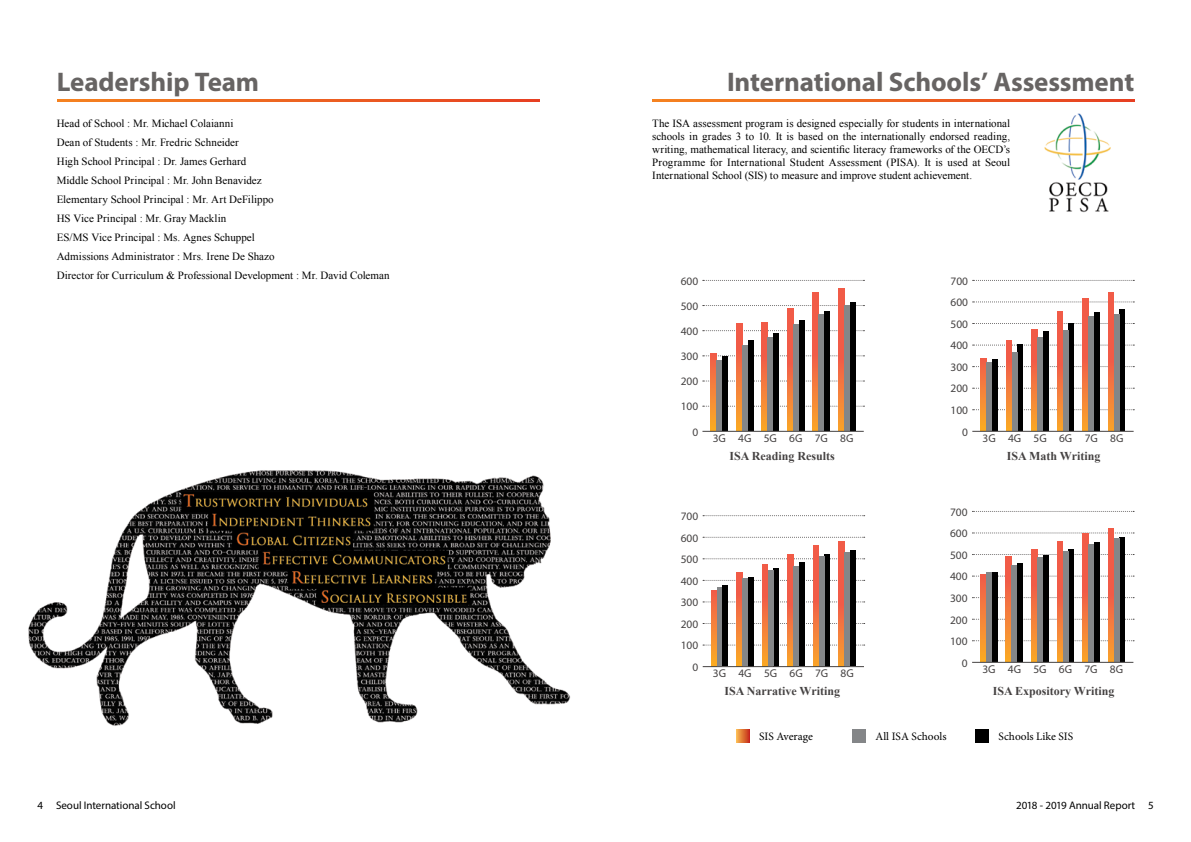
<style>
.page{position:relative;width:1191px;height:842px;background:#fff}
.page>*{position:absolute;margin:0;border:0;box-sizing:border-box;transform-origin:0 0}
.t1{font:700 27px "Myriad Pro";letter-spacing:-.005em;color:#676463}
.t2{font:700 12px "Times New Roman";color:#454242}
.t3{font:11.4px/21.6px "Myriad Pro";color:#454242}
.t4{font:11.4px "Minion Pro";letter-spacing:-.005em;color:#000}
.t5{font:11px/19px "Times New Roman";color:#000;text-align:justify}
.t6{font:11px "Myriad Pro";letter-spacing:-.005em;color:#000}
</style>
<div class="page">
<svg style="left:736px;top:729px;width:13px;height:14px"></svg>
<div style="left:852px;top:729px;width:13px;height:14px;background:#848688"></div>
<div style="left:975px;top:729px;width:14px;height:14px;background:#000"></div>
<svg style="left:703px;top:280px;width:161px;height:1px"></svg>
<svg style="left:703px;top:355px;width:161px;height:1px"></svg>
<svg style="left:703px;top:330px;width:161px;height:1px"></svg>
<svg style="left:703px;top:305px;width:161px;height:1px"></svg>
<svg style="left:703px;top:380px;width:161px;height:1px"></svg>
<svg style="left:703px;top:406px;width:161px;height:1px"></svg>
<svg style="left:711px;top:353px;width:5px;height:78px"></svg>
<div style="left:716px;top:361px;width:6px;height:70px;background:#848688"></div>
<div style="left:722px;top:356px;width:6px;height:75px;background:#000"></div>
<div style="left:747px;top:340px;width:6px;height:91px;background:#000"></div>
<svg style="left:736px;top:324px;width:6px;height:107px"></svg>
<div style="left:742px;top:346px;width:5px;height:85px;background:#848688"></div>
<div style="left:773px;top:334px;width:6px;height:97px;background:#000"></div>
<svg style="left:762px;top:323px;width:5px;height:108px"></svg>
<div style="left:767px;top:337px;width:6px;height:94px;background:#848688"></div>
<div style="left:798px;top:320px;width:6px;height:111px;background:#000"></div>
<svg style="left:787px;top:308px;width:6px;height:123px"></svg>
<div style="left:793px;top:325px;width:5px;height:106px;background:#848688"></div>
<div style="left:824px;top:311px;width:6px;height:120px;background:#000"></div>
<svg style="left:813px;top:293px;width:5px;height:138px"></svg>
<div style="left:818px;top:315px;width:6px;height:116px;background:#848688"></div>
<div style="left:849px;top:302px;width:6px;height:129px;background:#000"></div>
<svg style="left:838px;top:288px;width:6px;height:143px"></svg>
<div style="left:844px;top:305px;width:5px;height:126px;background:#848688"></div>
<svg style="left:972px;top:280px;width:162px;height:1px"></svg>
<svg style="left:972px;top:366px;width:162px;height:1px"></svg>
<svg style="left:972px;top:345px;width:162px;height:1px"></svg>
<svg style="left:972px;top:323px;width:162px;height:1px"></svg>
<svg style="left:972px;top:301px;width:162px;height:1px"></svg>
<svg style="left:972px;top:388px;width:162px;height:1px"></svg>
<svg style="left:972px;top:409px;width:162px;height:1px"></svg>
<svg style="left:980px;top:359px;width:6px;height:72px"></svg>
<div style="left:986px;top:362px;width:6px;height:69px;background:#848688"></div>
<div style="left:992px;top:359px;width:5px;height:72px;background:#000"></div>
<div style="left:1017px;top:344px;width:6px;height:87px;background:#000"></div>
<svg style="left:1006px;top:340px;width:5px;height:91px"></svg>
<div style="left:1011px;top:352px;width:6px;height:79px;background:#848688"></div>
<div style="left:1043px;top:332px;width:5px;height:99px;background:#000"></div>
<svg style="left:1031px;top:329px;width:6px;height:102px"></svg>
<div style="left:1037px;top:337px;width:6px;height:94px;background:#848688"></div>
<div style="left:1068px;top:323px;width:6px;height:108px;background:#000"></div>
<svg style="left:1057px;top:311px;width:6px;height:120px"></svg>
<div style="left:1063px;top:330px;width:5px;height:101px;background:#848688"></div>
<div style="left:1094px;top:313px;width:5px;height:118px;background:#000"></div>
<svg style="left:1082px;top:299px;width:6px;height:132px"></svg>
<div style="left:1088px;top:317px;width:6px;height:114px;background:#848688"></div>
<div style="left:1119px;top:309px;width:6px;height:122px;background:#000"></div>
<svg style="left:1108px;top:293px;width:6px;height:138px"></svg>
<div style="left:1114px;top:314px;width:5px;height:117px;background:#848688"></div>
<svg style="left:703px;top:515px;width:161px;height:1px"></svg>
<svg style="left:703px;top:601px;width:161px;height:1px"></svg>
<svg style="left:703px;top:580px;width:161px;height:1px"></svg>
<svg style="left:703px;top:558px;width:161px;height:1px"></svg>
<svg style="left:703px;top:537px;width:161px;height:1px"></svg>
<svg style="left:703px;top:623px;width:161px;height:1px"></svg>
<svg style="left:703px;top:645px;width:161px;height:1px"></svg>
<svg style="left:711px;top:590px;width:5px;height:76px"></svg>
<div style="left:716px;top:587px;width:6px;height:79px;background:#848688"></div>
<div style="left:722px;top:585px;width:6px;height:81px;background:#000"></div>
<div style="left:748px;top:577px;width:5px;height:89px;background:#000"></div>
<svg style="left:736px;top:573px;width:6px;height:93px"></svg>
<div style="left:742px;top:578px;width:6px;height:88px;background:#848688"></div>
<div style="left:773px;top:568px;width:6px;height:98px;background:#000"></div>
<svg style="left:762px;top:565px;width:5px;height:101px"></svg>
<div style="left:767px;top:571px;width:6px;height:95px;background:#848688"></div>
<div style="left:799px;top:562px;width:5px;height:104px;background:#000"></div>
<svg style="left:787px;top:555px;width:6px;height:111px"></svg>
<div style="left:793px;top:566px;width:6px;height:100px;background:#848688"></div>
<div style="left:824px;top:554px;width:6px;height:112px;background:#000"></div>
<svg style="left:813px;top:546px;width:5px;height:120px"></svg>
<div style="left:818px;top:556px;width:6px;height:110px;background:#848688"></div>
<div style="left:850px;top:550px;width:5px;height:116px;background:#000"></div>
<svg style="left:838px;top:541px;width:6px;height:125px"></svg>
<div style="left:844px;top:552px;width:6px;height:114px;background:#848688"></div>
<svg style="left:972px;top:511px;width:162px;height:1px"></svg>
<svg style="left:972px;top:597px;width:162px;height:1px"></svg>
<svg style="left:972px;top:576px;width:162px;height:1px"></svg>
<svg style="left:972px;top:554px;width:162px;height:1px"></svg>
<svg style="left:972px;top:532px;width:162px;height:1px"></svg>
<svg style="left:972px;top:619px;width:162px;height:1px"></svg>
<svg style="left:972px;top:640px;width:162px;height:1px"></svg>
<svg style="left:980px;top:574px;width:6px;height:88px"></svg>
<div style="left:986px;top:573px;width:5px;height:89px;background:#848688"></div>
<div style="left:991px;top:572px;width:6px;height:90px;background:#000"></div>
<div style="left:1017px;top:563px;width:6px;height:99px;background:#000"></div>
<svg style="left:1006px;top:556px;width:5px;height:106px"></svg>
<div style="left:1011px;top:565px;width:6px;height:97px;background:#848688"></div>
<div style="left:1042px;top:555px;width:6px;height:107px;background:#000"></div>
<svg style="left:1031px;top:549px;width:6px;height:113px"></svg>
<div style="left:1037px;top:557px;width:5px;height:105px;background:#848688"></div>
<div style="left:1068px;top:549px;width:6px;height:113px;background:#000"></div>
<svg style="left:1057px;top:541px;width:5px;height:121px"></svg>
<div style="left:1062px;top:552px;width:6px;height:110px;background:#848688"></div>
<div style="left:1093px;top:542px;width:6px;height:120px;background:#000"></div>
<svg style="left:1082px;top:533px;width:6px;height:129px"></svg>
<div style="left:1088px;top:545px;width:5px;height:117px;background:#848688"></div>
<div style="left:1119px;top:537px;width:6px;height:125px;background:#000"></div>
<svg style="left:1108px;top:528px;width:5px;height:134px"></svg>
<div style="left:1113px;top:538px;width:6px;height:124px;background:#848688"></div>
<img style="left:1044px;top:113px;width:67px;height:100px">
<img style="left:28px;top:470px;width:543px;height:256px">
<svg style="left:652px;top:99px;width:482px;height:3px"></svg>
<svg style="left:57px;top:99px;width:482px;height:3px"></svg>
<hr style="left:702px;top:431px;width:161px;height:1px;background:#454242">
<hr style="left:972px;top:431px;width:161px;height:1px;background:#454242">
<hr style="left:972px;top:662px;width:161px;height:1px;background:#454242">
<hr style="left:702px;top:666px;width:162px;height:1px;background:#454242">
<h1 class="t1" style="left:57px;top:64px;width:204px">Leadership Team</h1>
<h1 class="t1" style="left:727px;top:64px;width:409px">International Schools’ Assessment</h1>
<p class="t5" style="left:57px;top:113px;width:334px;text-align:left">Head of School : Mr. Michael Colaianni<br>Dean of Students : Mr. Fredric Schneider<br>High School Principal : Dr. James Gerhard<br>Middle School Principal : Mr. John Benavidez<br>Elementary School Principal : Mr. Art DeFilippo<br>HS Vice Principal : Mr. Gray Macklin<br>ES/MS Vice Principal : Ms. Agnes Schuppel<br>Admissions Administrator : Mrs. Irene De Shazo<br>Director for Curriculum &amp; Professional Development : Mr. David Coleman</p>
<p class="t5" style="left:652px;top:116px;width:359px;line-height:13.2px">The ISA assessment program is designed especially for students in international schools in grades 3 to 10. It is based on the internationally endorsed reading, writing, mathematical literacy, and scientific literacy frameworks of the OECD’s Programme for International Student Assessment (PISA). It is used at Seoul International School (SIS) to measure and improve student achievement.</p>
<p class="t3" style="left:680px;top:270px;width:19px">600</p>
<p class="t3" style="left:680px;top:295px;width:19px">500</p>
<p class="t3" style="left:680px;top:320px;width:19px">400</p>
<p class="t3" style="left:680px;top:345px;width:19px">300</p>
<p class="t3" style="left:680px;top:370px;width:19px">200</p>
<p class="t3" style="left:680px;top:396px;width:19px">100</p>
<p class="t3" style="left:692px;top:421px;width:7px">0</p>
<p class="t3" style="left:712px;top:427px;width:142px">3G 4G 5G 6G 7G 8G</p>
<p class="t2" style="left:729px;top:448px;width:107px">ISA Reading Results</p>
<p class="t3" style="left:950px;top:270px;width:19px">700<br>600</p>
<p class="t3" style="left:950px;top:313px;width:19px">500</p>
<p class="t3" style="left:950px;top:335px;width:19px">400</p>
<p class="t3" style="left:950px;top:356px;width:19px;text-align:right">300<br>200<br>100<br>0</p>
<p class="t3" style="left:982px;top:427px;width:142px">3G 4G 5G 6G 7G 8G</p>
<p class="t2" style="left:1006px;top:448px;width:95px">ISA Math Writing</p>
<p class="t3" style="left:680px;top:505px;width:19px">700<br>600</p>
<p class="t3" style="left:950px;top:501px;width:19px">700<br>600</p>
<p class="t3" style="left:680px;top:548px;width:19px">500</p>
<p class="t3" style="left:950px;top:544px;width:19px">500</p>
<p class="t3" style="left:680px;top:570px;width:19px">400</p>
<p class="t3" style="left:950px;top:566px;width:19px">400</p>
<p class="t3" style="left:680px;top:591px;width:19px;text-align:right">300<br>200<br>100<br>0</p>
<p class="t3" style="left:713px;top:663px;width:142px">3G 4G 5G 6G 7G 8G</p>
<p class="t3" style="left:950px;top:587px;width:19px;text-align:right">300<br>200<br>100<br>0</p>
<p class="t3" style="left:982px;top:658px;width:142px">3G 4G 5G 6G 7G 8G</p>
<p class="t2" style="left:724px;top:683px;width:117px">ISA Narrative Writing</p>
<p class="t2" style="left:992px;top:683px;width:123px">ISA Expository Writing</p>
<p class="t4" style="left:759px;top:729px;width:55px">SIS Average</p>
<p class="t4" style="left:875px;top:729px;width:73px">All ISA Schools</p>
<p class="t4" style="left:998px;top:729px;width:76px">Schools Like SIS</p>
<p class="t6" style="left:38px;top:798px;width:140px">4 Seoul International School</p>
<p class="t6" style="left:1016px;top:798px;width:139px">2018 - 2019 Annual Report 5</p>
</div>
